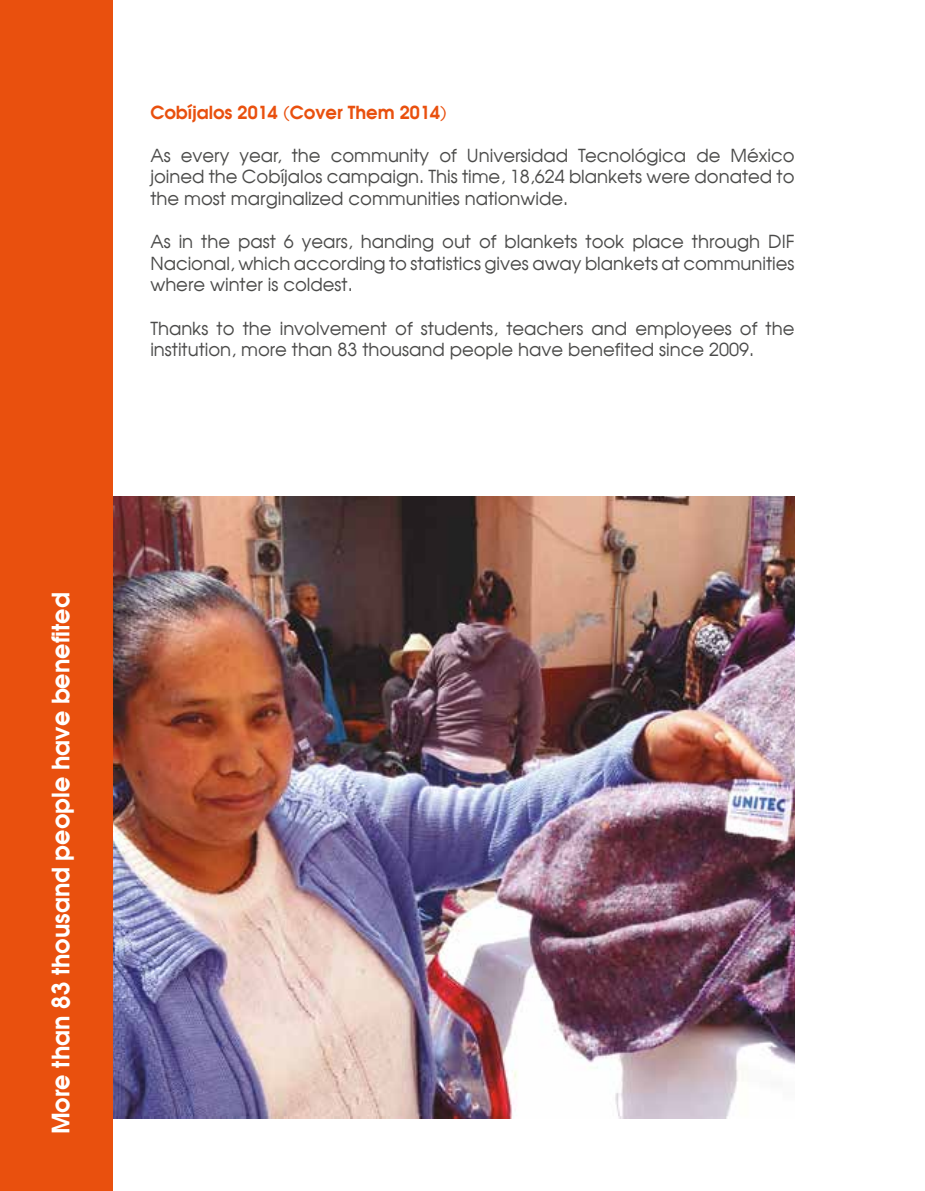
<style>
.page{position:relative;width:925px;height:1191px;background:#fff}
.page>*{position:absolute;margin:0;border:0;box-sizing:border-box;transform-origin:0 0}
.t1{font:700 24px "Avalon";color:#fff}
.t2{font:18px/21.6px "Avalon Plain";color:#4a4a49;text-align:justify}
.t3{font:700 18px "Avalon";color:#e9500e}
</style>
<div class="page">
<img style="left:112px;top:496px;width:682px;height:622px">
<div style="left:0;top:0;width:112px;height:1191px;background:#e9500e"></div>
<p class="t3" style="left:150px;top:100px;width:298px">Cobíjalos 2014 (Cover Them 2014)</p>
<p class="t2" style="left:150px;top:144px;width:645px">As every year, the community of Universidad Tecnológica de México joined the Cobíjalos campaign. This time, 18,624 blankets were donated to the most marginalized communities nationwide.</p>
<p class="t2" style="left:150px;top:230px;width:645px">As in the past 6 years, handing out of blankets took place through DIF Nacional, which according to statistics gives away blankets at communities where winter is coldest.</p>
<p class="t2" style="left:150px;top:317px;width:645px">Thanks to the involvement of students, teachers and employees of the institution, more than 83 thousand people have benefited since 2009.</p>
<h1 class="t1" style="left:44px;top:1134px;width:543px;rotate:-90deg">More than 83 thousand people have benefited</h1>
</div>
